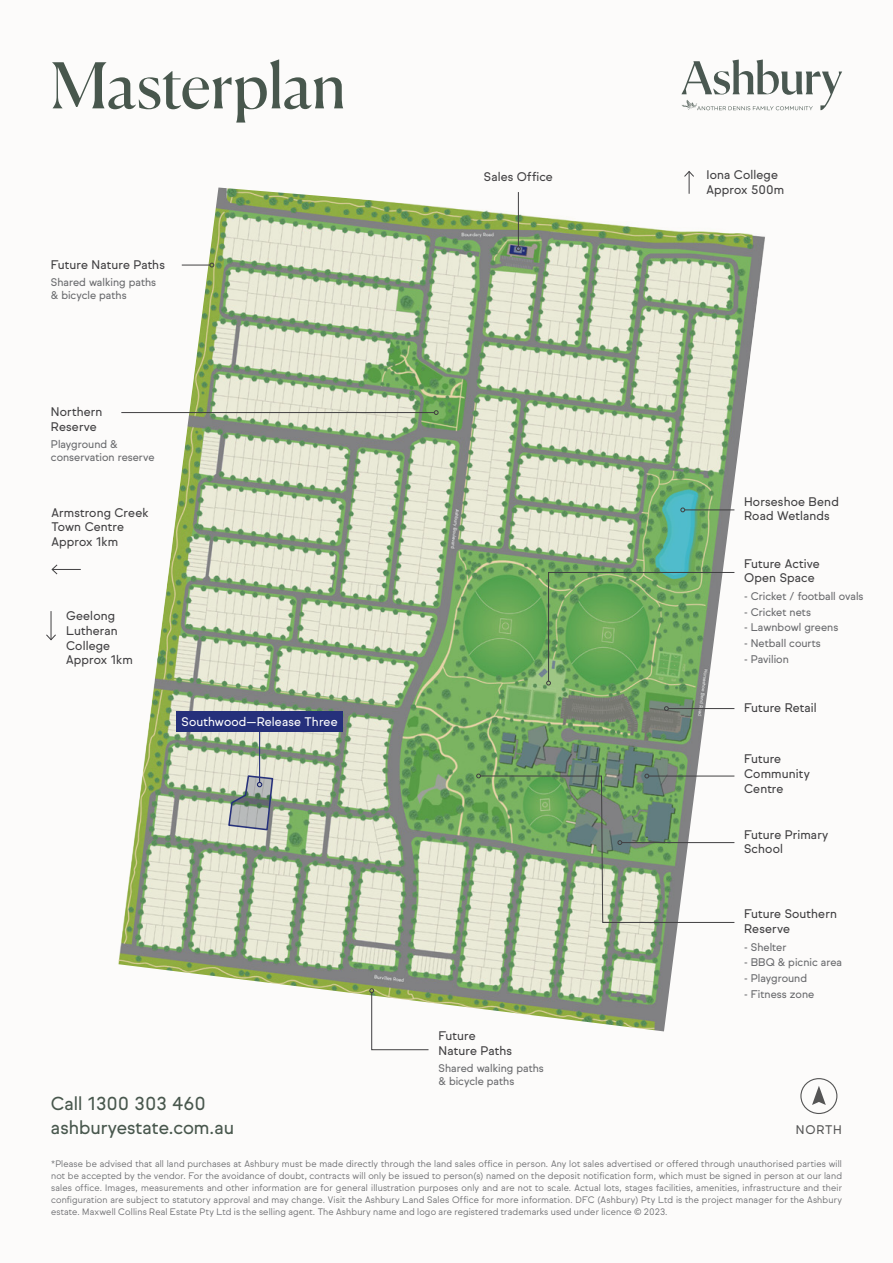
<style>
.page{position:relative;width:893px;height:1263px;background:#fcfbfa}
.page>*{position:absolute;margin:0;border:0;box-sizing:border-box;transform-origin:0 0}
.t1{font:63px "Canela";letter-spacing:-.005em;color:#48574d}
.t2{font:18px/24px "Sul Sans";color:#48574d}
.t3{font:12px/14.7px "Sul Sans";letter-spacing:.01em;color:#414042}
.t4{font:12px "Sul Sans";letter-spacing:.01em;color:#fff}
.t5{font:12px "Sul Sans";letter-spacing:.065em;color:#555}
.t6{font:10.65px/13.4px "Sul Sans";color:#696a6d}
.t7{font:300 9px/12px "Sul Sans";letter-spacing:.015em;color:#6d6e71;text-align:justify}
</style>
<div class="page">
<svg style="left:681px;top:60px;width:161px;height:50px"></svg>
<div style="left:800px;top:1078px;width:37px;height:36px;border:1px solid #555;border-radius:50%"></div>
<svg style="left:812px;top:1086px;width:14px;height:19px"></svg>
<img style="left:118px;top:188px;width:647px;height:843px">
<svg style="left:546px;top:571px;width:189px;height:114px;background:#7eaf70"></svg>
<hr style="left:668px;top:708px;width:66px;height:1px;background:#414042">
<svg style="left:664px;top:706px;width:5px;height:5px"></svg>
<hr style="left:685px;top:509px;width:49px;height:1px;background:#414042">
<svg style="left:680px;top:507px;width:5px;height:5px"></svg>
<hr style="left:121px;top:412px;width:313px;height:1px;background:#414042">
<svg style="left:434px;top:410px;width:5px;height:5px"></svg>
<svg style="left:369px;top:988px;width:60px;height:63px"></svg>
<hr style="left:518px;top:192px;width:1px;height:55px;background:#414042">
<svg style="left:516px;top:246px;width:5px;height:5px"></svg>
<svg style="left:476px;top:773px;width:259px;height:150px"></svg>
<svg style="left:51px;top:564px;width:30px;height:11px"></svg>
<svg style="left:46px;top:611px;width:10px;height:30px"></svg>
<svg style="left:683px;top:171px;width:12px;height:23px"></svg>
<svg style="left:182px;top:263px;width:32px;height:4px"></svg>
<hr style="left:259px;top:732px;width:1px;height:50px;background:#25307b">
<div style="left:176px;top:711px;width:167px;height:21px;background:#25307b"></div>
<svg style="left:227px;top:774px;width:47px;height:57px;background:#a2a9a7"></svg>
<h1 class="t1" style="left:51px;top:37px;width:297px">Masterplan</h1>
<h3 class="t3" style="left:51px;top:257px;width:116px">Future Nature Paths</h3>
<p class="t6" style="left:51px;top:275px;width:107px">Shared walking paths &amp; bicycle paths</p>
<h3 class="t3" style="left:51px;top:404px;width:53px">Northern<br>Reserve</h3>
<p class="t6" style="left:51px;top:437px;width:105px">Playground &amp; conservation reserve</p>
<h3 class="t3" style="left:51px;top:505px;width:99px">Armstrong Creek<br>Town Centre<br>Approx 1km</h3>
<h3 class="t3" style="left:66px;top:609px;width:68px">Geelong<br>Lutheran<br>College<br>Approx 1km</h3>
<h3 class="t4" style="left:182px;top:715px;width:158px">Southwood—Release Three</h3>
<h3 class="t3" style="left:484px;top:170px;width:71px">Sales Office</h3>
<h2 class="t2" style="left:51px;top:1092px;width:185px">Call 1300 303 460 ashburyestate.com.au</h2>
<h3 class="t3" style="left:439px;top:1029px;width:75px">Future<br>Nature Paths</h3>
<p class="t6" style="left:439px;top:1061px;width:107px">Shared walking paths &amp; bicycle paths</p>
<h3 class="t3" style="left:706px;top:168px;width:79px">Iona College<br>Approx 500m</h3>
<h3 class="t3" style="left:744px;top:494px;width:96px">Horseshoe Bend<br>Road Wetlands</h3>
<h3 class="t3" style="left:744px;top:556px;width:77px">Future Active<br>Open Space</h3>
<p class="t6" style="left:744px;top:589px;width:121px">- Cricket / football ovals</p>
<p class="t6" style="left:744px;top:605px;width:68px">- Cricket nets</p>
<p class="t6" style="left:744px;top:621px;width:96px">- Lawnbowl greens</p>
<p class="t6" style="left:744px;top:637px;width:78px">- Netball courts</p>
<p class="t6" style="left:744px;top:652px;width:46px">- Pavilion</p>
<h3 class="t3" style="left:744px;top:701px;width:74px">Future Retail</h3>
<h3 class="t3" style="left:744px;top:752px;width:67px">Future<br>Community<br>Centre</h3>
<h3 class="t3" style="left:744px;top:827px;width:86px">Future Primary<br>School</h3>
<h3 class="t3" style="left:744px;top:907px;width:94px">Future Southern<br>Reserve</h3>
<p class="t6" style="left:744px;top:940px;width:44px">- Shelter</p>
<p class="t6" style="left:744px;top:956px;width:100px">- BBQ &amp; picnic area</p>
<p class="t6" style="left:744px;top:972px;width:65px">- Playground</p>
<p class="t6" style="left:744px;top:987px;width:72px">- Fitness zone</p>
<h3 class="t5" style="left:796px;top:1123px;width:48px">NORTH</h3>
<p class="t7" style="left:51px;top:1157px;width:792px">*Please be advised that all land purchases at Ashbury must be made directly through the land sales office in person. Any lot sales advertised or offered through unauthorised parties will not be accepted by the vendor. For the avoidance of doubt, contracts will only be issued to person(s) named on the deposit notification form, which must be signed in person at our land sales office. Images, measurements and other information are for general illustration purposes only and are not to scale. Actual lots, stages facilities, amenities, infrastructure and their configuration are subject to statutory approval and may change. Visit the Ashbury Land Sales Office for more information. DFC (Ashbury) Pty Ltd is the project manager for the Ashbury estate. Maxwell Collins Real Estate Pty Ltd is the selling agent. The Ashbury name and logo are registered trademarks used under licence © 2023.</p>
</div>
